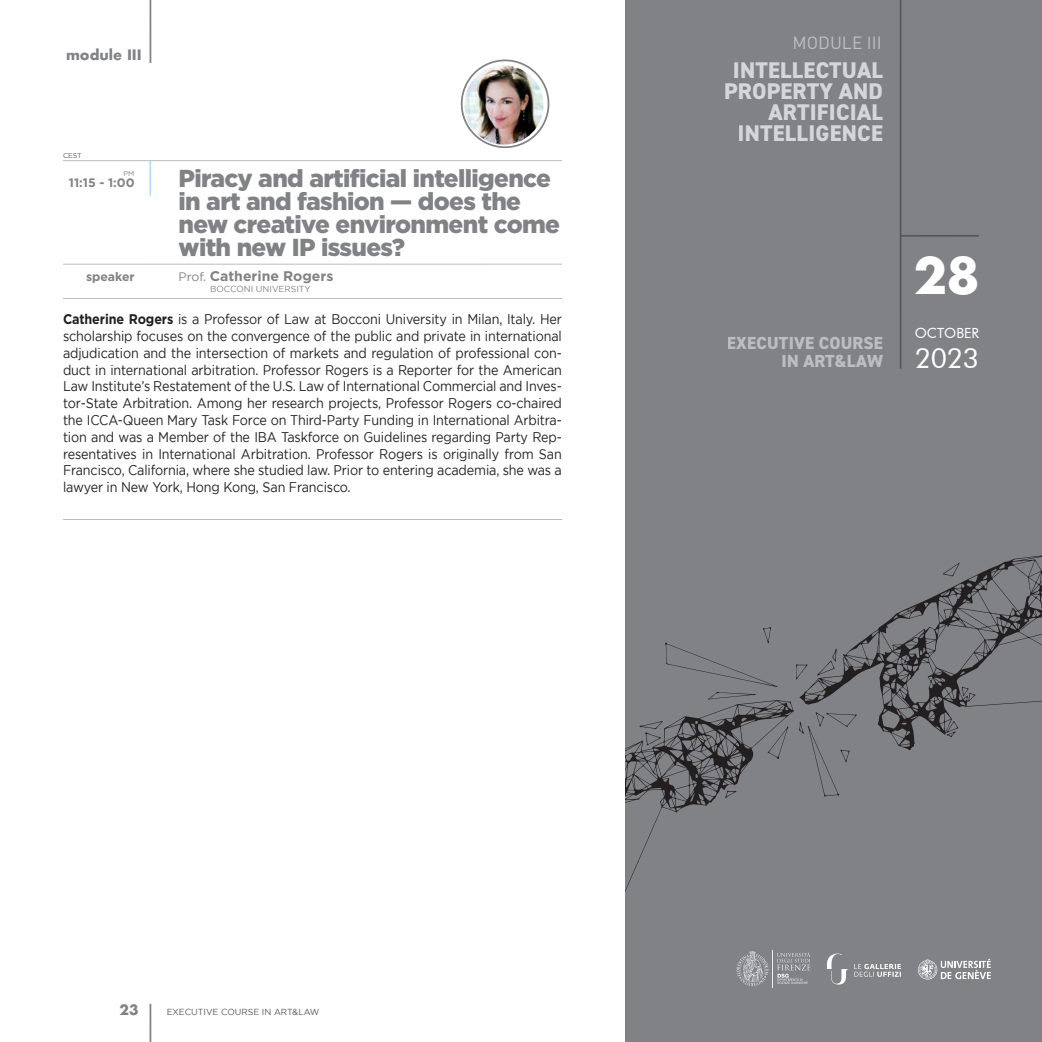
<style>
.page{position:relative;width:1042px;height:1042px;background:#fff}
.page>*{position:absolute;margin:0;border:0;box-sizing:border-box;transform-origin:0 0}
.t1{font:700 49px "Futura";color:#fff}
.t2{font:27.65px "Futura BT";color:#fff}
.t3{font:900 24.5px/22.8px "Gotham";letter-spacing:-.025em;color:#808285}
.t4{font:800 22.75px/21px "DIN2014";letter-spacing:.01em;color:#d5d6d8;text-align:right}
.t5{font:800 17.5px/17.5px "DIN2014";letter-spacing:.01em;color:#bdbec1;text-align:right}
.t6{font:17.5px "DIN Pro";color:#bdbec1}
.t7{font:14px/16.8px "Gotham";letter-spacing:-.01em;color:#231f20;text-align:justify;scale:.9 1}
.t8{font:700 14px "Gotham";color:#808285}
.t9{font:700 14px "Futura";color:#808285}
.t10{font:14px "Futura BT";color:#fff}
.t11{font:700 12.25px "Gotham";color:#808285}
.t12{font:8.75px "Gotham";color:#57585a}
.t13{font:8.75px "Gotham";color:#808285}
.t14{font:7px "Gotham";color:#57585a}
.t15{font:7px "Gotham";color:#808285}
.s1{font-weight:400;font-size:12.25px}
.s2{font-weight:700}
</style>
<div class="page">
<div style="left:625px;top:0;width:417px;height:1042px;background:#808285"></div>
<hr style="left:899px;top:0;width:2px;height:369px;background:#57585a">
<hr style="left:900px;top:235px;width:79px;height:2px;background:#57585a">
<hr style="left:150px;top:0;width:1px;height:63px;background:#808285">
<hr style="left:150px;top:1004px;width:1px;height:38px;background:#808285">
<svg style="left:736px;top:950px;width:74px;height:38px"></svg>
<svg style="left:827px;top:953px;width:74px;height:31px"></svg>
<svg style="left:918px;top:958px;width:73px;height:21px"></svg>
<hr style="left:63px;top:160px;width:499px;height:1px;background:#808285">
<hr style="left:63px;top:264px;width:499px;height:1px;background:#808285">
<hr style="left:63px;top:298px;width:499px;height:1px;background:#808285">
<hr style="left:63px;top:519px;width:499px;height:1px;background:#808285">
<hr style="left:150px;top:161px;width:1px;height:35px;background:#00aeef">
<svg style="left:461px;top:59px;width:88px;height:89px"></svg>
<img style="left:464px;top:65px;width:79px;height:80px;border-radius:40px">
<svg style="left:857px;top:555px;width:185px;height:195px"></svg>
<svg style="left:942px;top:563px;width:18px;height:13px"></svg>
<svg style="left:625px;top:627px;width:232px;height:265px"></svg>
<svg style="left:946px;top:721px;width:12px;height:16px"></svg>
<svg style="left:961px;top:687px;width:8px;height:9px"></svg>
<p class="t9" style="left:66px;top:45px;width:77px">module III</p>
<p class="t14" style="left:63px;top:151px;width:20px">CEST</p>
<p class="t11" style="left:69px;top:176px;width:67px">11:15 - 1:00</p>
<h3 class="t3" style="left:178px;top:167px;width:383px">Piracy and artificial intelligence in art and fashion — does the new creative environment come with new IP issues?</h3>
<p class="t11" style="left:86px;top:270px;width:50px">speaker</p>
<p class="t8" style="left:178px;top:268px;width:156px"><span class="s1">Prof.</span> Catherine Rogers</p>
<p class="t13" style="left:210px;top:284px;width:102px">BOCCONI UNIVERSITY</p>
<p class="t7" style="left:63px;top:311px;width:556px"><span class="s2">Catherine Rogers</span> is a Professor of Law at Bocconi University in Milan, Italy. Her scholarship focuses on the convergence of the public and private in international adjudication and the intersection of markets and regulation of professional con&shy;duct in international arbitration. Professor Rogers is a Reporter for the American Law Institute’s Restatement of the U.S. Law of International Commercial and Inves&shy;tor-State Arbitration. Among her research projects, Professor Rogers co-chaired the ICCA-Queen Mary Task Force on Third-Party Funding in International Arbitra&shy;tion and was a Member of the IBA Taskforce on Guidelines regarding Party Rep&shy;resentatives in International Arbitration. Professor Rogers is originally from San Francisco, California, where she studied law. Prior to entering academia, she was a lawyer in New York, Hong Kong, San Francisco.</p>
<p class="t15" style="left:123px;top:169px;width:12px">PM</p>
<p class="t6" style="left:792px;top:31px;width:91px">MODULE III</p>
<h3 class="t4" style="left:724px;top:60px;width:160px">INTELLECTUAL<br>PROPERTY AND<br>ARTIFICIAL<br>INTELLIGENCE</h3>
<p class="t5" style="left:727px;top:334px;width:157px">EXECUTIVE COURSE<br>IN ART&amp;LAW</p>
<h1 class="t1" style="left:914px;top:240px;width:68px">28</h1>
<p class="t10" style="left:915px;top:324px;width:66px">OCTOBER</p>
<h2 class="t2" style="left:915px;top:341px;width:66px">2023</h2>
<p class="t9" style="left:120px;top:1000px;width:21px">23</p>
<p class="t12" style="left:167px;top:1007px;width:154px">EXECUTIVE COURSE IN ART&amp;LAW</p>
</div>
